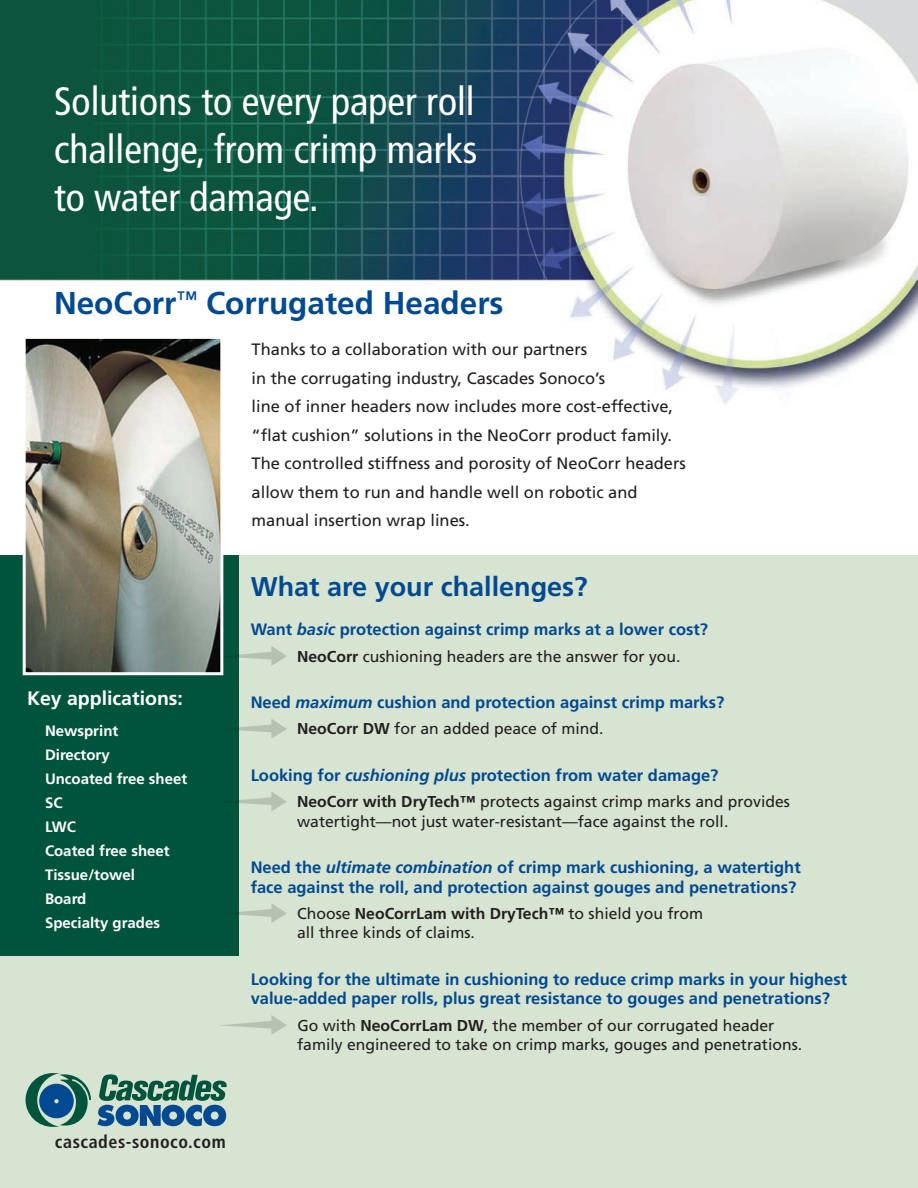
<style>
.page{position:relative;width:918px;height:1188px;background:#fff}
.page>*{position:absolute;margin:0;border:0;box-sizing:border-box;transform-origin:0 0}
.t1{font:condensed 39.6px/48px "Frutiger";color:#fff;text-align:justify}
.Subheads{font:700 31.5px "Frutiger";color:#014990}
.Subhead_bullets{font:700 27px "Frutiger";color:#014990}
.Subheads-2{font:700 19.5px "Frutiger";color:#fff}
.text{font:700 condensed 18px "Frutiger";letter-spacing:.03em;color:#231f20}
.option_question{font:700 16.5px/19.5px "Frutiger";color:#014990}
.text-2{font:16.5px/28.5px "Frutiger";color:#231f20}
.options{font:15.75px/19.5px "Frutiger";color:#231f20}
.t2{font:700 15px "Frutiger";color:#fff}
.s1{font-style:italic}
.s2{font-weight:700}
</style>
<div class="page">
<img style="left:0;top:0;width:918px;height:405px">
<div style="left:0;top:555px;width:918px;height:633px;background:#d7e4d2"></div>
<div style="left:0;top:555px;width:239px;height:401px;background:#00543c"></div>
<svg style="left:223px;top:646px;width:64px;height:20px"></svg>
<svg style="left:239px;top:719px;width:48px;height:19px"></svg>
<svg style="left:239px;top:792px;width:48px;height:19px"></svg>
<svg style="left:239px;top:903px;width:48px;height:20px"></svg>
<svg style="left:220px;top:1015px;width:67px;height:20px"></svg>
<img style="left:27px;top:340px;width:192px;height:331px">
<div style="left:23px;top:336px;width:200px;height:339px;border:3px solid #fff"></div>
<svg style="left:97px;top:1074px;width:130px;height:52px"></svg>
<svg style="left:26px;top:1073px;width:65px;height:54px"></svg>
<p class="t1" style="left:54px;top:77px;width:425px">Solutions to every paper roll challenge, from crimp marks to water damage.</p>
<p class="Subheads" style="left:54px;top:284px;width:451px">NeoCorr<sup>™</sup> Corrugated Headers</p>
<p class="Subheads-2" style="left:27px;top:687px;width:158px">Key applications:</p>
<p class="t2" style="left:45px;top:722px;width:75px">Newsprint</p>
<p class="t2" style="left:45px;top:746px;width:66px">Directory</p>
<p class="t2" style="left:45px;top:770px;width:144px">Uncoated free sheet</p>
<p class="t2" style="left:45px;top:794px;width:19px">SC</p>
<p class="t2" style="left:45px;top:818px;width:32px">LWC</p>
<p class="t2" style="left:45px;top:842px;width:126px">Coated free sheet</p>
<p class="t2" style="left:45px;top:866px;width:92px">Tissue/towel</p>
<p class="t2" style="left:45px;top:890px;width:43px">Board</p>
<p class="t2" style="left:45px;top:914px;width:117px">Specialty grades</p>
<p class="text-2" style="left:252px;top:335px;width:436px">Thanks to a collaboration with our partners<br>in the corrugating industry, Cascades Sonoco’s<br>line of inner headers now includes more cost-effective, “flat cushion” solutions in the NeoCorr product family.<br>The controlled stiffness and porosity of NeoCorr headers allow them to run and handle well on robotic and manual insertion wrap lines.</p>
<p class="Subhead_bullets" style="left:251px;top:570px;width:339px">What are your challenges?</p>
<p class="option_question" style="left:251px;top:620px;width:459px">Want <span class="s1">basic</span> protection against crimp marks at a lower cost?</p>
<p class="options" style="left:297px;top:646px;width:385px"><span class="s2">NeoCorr</span> cushioning headers are the answer for you.</p>
<p class="option_question" style="left:251px;top:692px;width:475px">Need <span class="s1">maximum</span> cushion and protection against crimp marks?</p>
<p class="options" style="left:297px;top:719px;width:308px"><span class="s2">NeoCorr DW</span> for an added peace of mind.</p>
<p class="option_question" style="left:251px;top:765px;width:469px">Looking for <span class="s1">cushioning plus</span> protection from water damage?</p>
<p class="options" style="left:297px;top:792px;width:494px"><span class="s2">NeoCorr with DryTech™</span> protects against crimp marks and provides watertight—not just water-resistant—face against the roll.</p>
<p class="option_question" style="left:251px;top:857px;width:552px">Need the <span class="s1">ultimate combination</span> of crimp mark cushioning, a watertight face against the roll, and protection against gouges and penetrations?</p>
<p class="options" style="left:297px;top:903px;width:408px">Choose <span class="s2">NeoCorrLam with DryTech™</span> to shield you from all three kinds of claims.</p>
<p class="option_question" style="left:251px;top:969px;width:598px">Looking for the ultimate in cushioning to reduce crimp marks in your highest value-added paper rolls, plus great resistance to gouges and penetrations?</p>
<p class="options" style="left:297px;top:1015px;width:507px">Go with <span class="s2">NeoCorrLam DW</span>, the member of our corrugated header family engineered to take on crimp marks, gouges and penetrations.</p>
<p class="text" style="left:55px;top:1131px;width:172px">cascades-sonoco.com</p>
</div>
